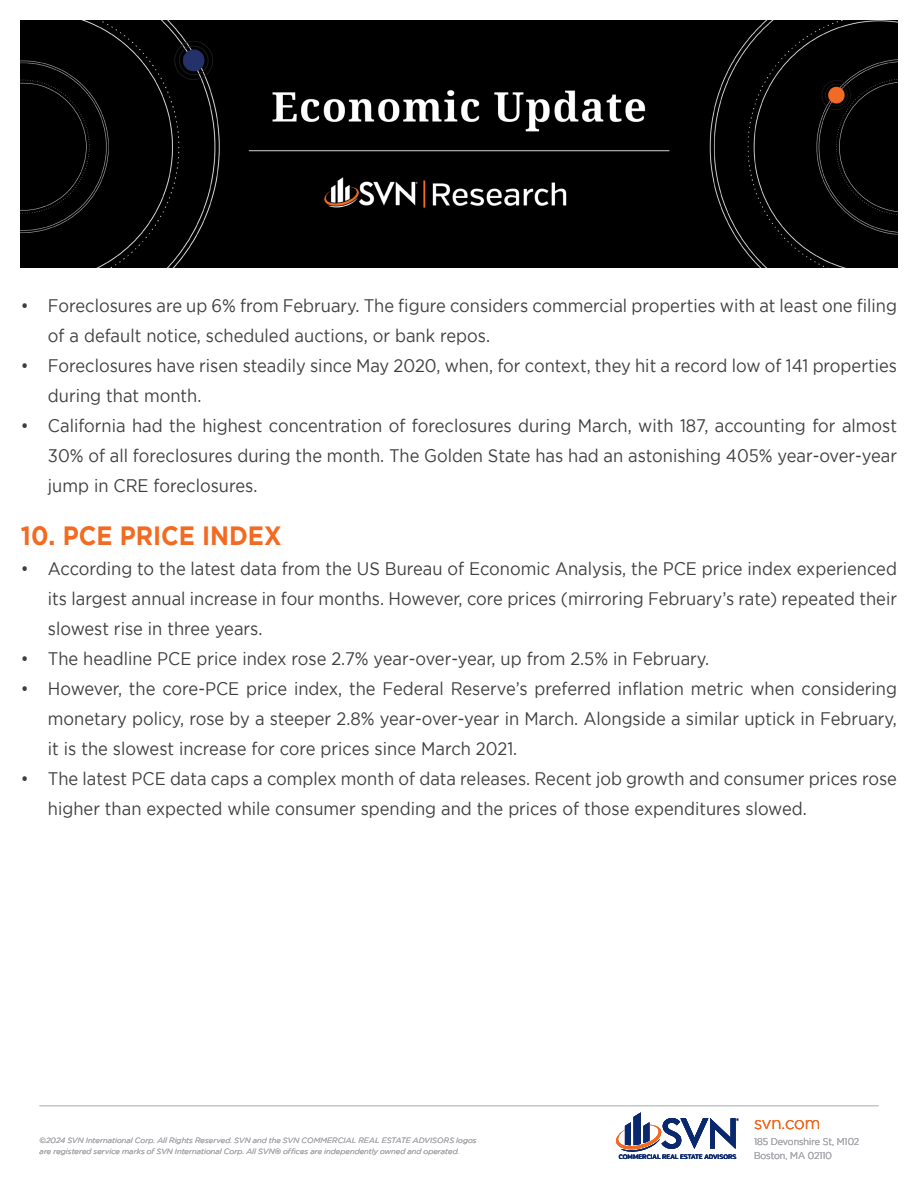
<style>
.page{position:relative;width:918px;height:1188px;background:#fff}
.page>*{position:absolute;margin:0;border:0;box-sizing:border-box;transform-origin:0 0}
.t1{font:700 26.4px "Gotham";color:#f36a21;scale:.91 1}
.t2{font:18.15px/30px "Gotham";color:#3e3e3f;scale:.91 1}
.t3{font:300 17.4px "Gotham";letter-spacing:-.01em;color:#f36a21;scale:.95 1}
.t4{font:300 9.9px/13.5px "Gotham";color:#a8a9ad;scale:.91 1}
.t5{font:italic 300 7.5px/10.5px "Gotham";letter-spacing:.015em;color:#a8a9ad}
.t6{font:500 6.45px "Verb";color:#09286d}
</style>
<div class="page">
<img style="left:21px;top:21px;width:876px;height:247px">
<hr style="left:40px;top:1105px;width:838px;height:1px;background:#c7c8ca">
<svg style="left:616px;top:1112px;width:123px;height:40px"></svg>
<p class="t2" style="left:48px;top:291px;width:935px;text-indent:-27px">• Foreclosures are up 6% from February. The figure considers commercial properties with at least one filing of a default notice, scheduled auctions, or bank repos.</p>
<p class="t2" style="left:48px;top:351px;width:935px;text-indent:-27px">• Foreclosures have risen steadily since May 2020, when, for context, they hit a record low of 141 properties during that month.</p>
<p class="t2" style="left:48px;top:411px;width:935px;text-align:justify;text-indent:-27px">• California had the highest concentration of foreclosures during March, with 187, accounting for almost 30% of all foreclosures during the month. The Golden State has had an astonishing 405% year-over-year jump in CRE foreclosures.</p>
<p class="t1" style="left:21px;top:520px;width:288px">10. PCE PRICE INDEX</p>
<p class="t2" style="left:48px;top:553px;width:935px;text-align:justify;text-indent:-27px">• According to the latest data from the US Bureau of Economic Analysis, the PCE price index experienced its largest annual increase in four months. However, core prices (mirroring February’s rate) repeated their slowest rise in three years.</p>
<p class="t2" style="left:21px;top:643px;width:758px">• The headline PCE price index rose 2.7% year-over-year, up from 2.5% in February.</p>
<p class="t2" style="left:48px;top:673px;width:935px;text-align:justify;text-indent:-27px">• However, the core-PCE price index, the Federal Reserve’s preferred inflation metric when considering monetary policy, rose by a steeper 2.8% year-over-year in March. Alongside a similar uptick in February, it is the slowest increase for core prices since March 2021.</p>
<p class="t2" style="left:48px;top:763px;width:935px;text-indent:-27px">• The latest PCE data caps a complex month of data releases. Recent job growth and consumer prices rose higher than expected while consumer spending and the prices of those expenditures slowed.</p>
<p class="t5" style="left:40px;top:1136px;width:438px">©2024 SVN International Corp. All Rights Reserved. SVN and the SVN COMMERCIAL REAL ESTATE ADVISORS logos are registered service marks of SVN International Corp. All SVN® offices are independently owned and operated.</p>
<p class="t6" style="left:619px;top:1153px;width:119px">COMMERCIAL REAL ESTATE ADVISORS</p>
<p class="t3" style="left:754px;top:1113px;width:71px">svn.com</p>
<p class="t4" style="left:754px;top:1135px;width:117px">185 Devonshire St, M102<br>Boston, MA 02110</p>
</div>
